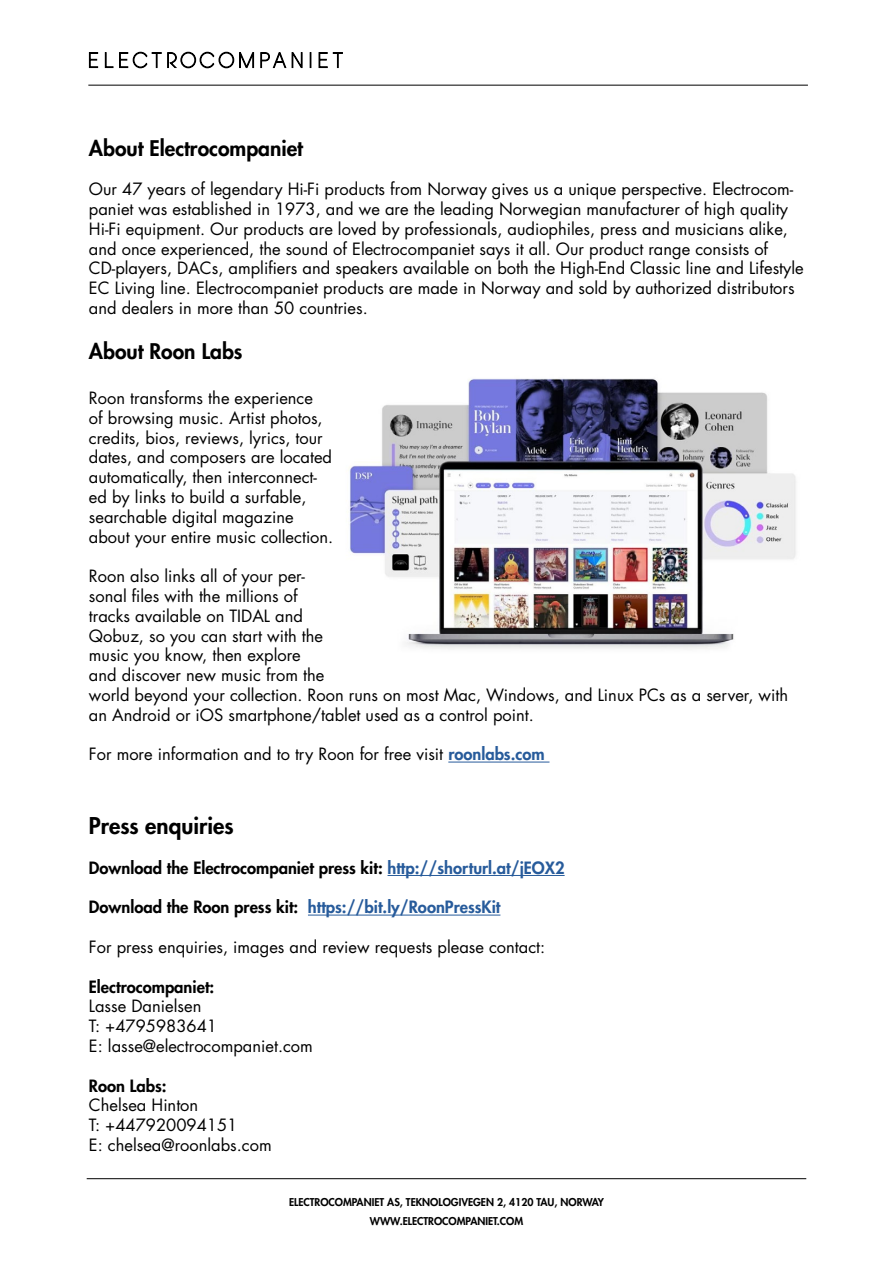
<style>
.page{position:relative;width:893px;height:1263px;background:#fff}
.page>*{position:absolute;margin:0;border:0;box-sizing:border-box;transform-origin:0 0}
.t1{font:800 22.5px "Futura Std";color:#000}
.t2{font:800 21px "Futura Std";color:#000}
.t3{font:700 16.95px/27.2px "Nunito";color:#000}
.t4{font:16.5px/19.8px "Futura Std";color:#000}
.t5{font:800 16.5px "Futura Std";color:#000}
.t6{font:800 16.5px "Futura Std";color:#275b9b}
.t7{font:800 10.5px/19.2px "Futura Std";color:#000;text-align:center}
.s1{font-weight:800;color:#275b9b}
.s2{color:#275b9b}
.s3{color:#000}
</style>
<div class="page">
<hr style="left:88px;top:85px;width:720px;height:1px;background:#000">
<hr style="left:87px;top:1178px;width:719px;height:1px;background:#000">
<svg style="left:89px;top:52px;width:254px;height:16px"></svg>
<hr style="left:448px;top:762px;width:101px;height:1px;background:#275b9b">
<hr style="left:388px;top:875px;width:177px;height:1px;background:#275b9b">
<hr style="left:308px;top:915px;width:192px;height:1px;background:#275b9b">
<img style="left:349px;top:378px;width:447px;height:271px">
<p class="t2" style="left:89px;top:134px;width:216px">About Electrocompaniet</p>
<p class="t4" style="left:89px;top:179px;width:716px">Our 47 years of legendary Hi-Fi products from Norway gives us a unique perspective. Electrocom&shy;paniet was established in 1973, and we are the leading Norwegian manufacturer of high quality Hi-Fi equipment. Our products are loved by professionals, audiophiles, press and musicians alike, and once experienced, the sound of Electrocompaniet says it all. Our product range consists of CD-players, DACs, amplifiers and speakers available on both the High-End Classic line and Lifestyle EC Living line. Electrocompaniet products are made in Norway and sold by authorized distributors and dealers in more than 50 countries.</p>
<p class="t2" style="left:89px;top:338px;width:155px">About Roon Labs</p>
<p class="t4" style="left:89px;top:388px;width:246px">Roon transforms the experience<br>of browsing music. Artist photos, credits, bios, reviews, lyrics, tour dates, and composers are located automatically, then interconnect&shy;ed by links to build a surfable, searchable digital magazine about your entire music collection.</p>
<p class="t4" style="left:89px;top:566px;width:701px">Roon also links all of your per-<br>sonal files with the millions of<br>tracks available on TIDAL and<br>Qobuz, so you can start with the<br>music you know, then explore<br>and discover new music from the<br>world beyond your collection. Roon runs on most Mac, Windows, and Linux PCs as a server, with an Android or iOS smartphone/tablet used as a control point.</p>
<p class="t4" style="left:89px;top:745px;width:457px">For more information and to try Roon for free visit <span class="s1">roonlabs.com</span></p>
<p class="t3" style="left:319px;top:242px;width:454px">Roon 1.8 arrives: Powerful, user-driven software update brings a visually stunning interface, sophisticated music</p>
<h1 class="t1" style="left:89px;top:812px;width:146px">Press enquiries</h1>
<p class="t5" style="left:89px;top:857px;width:477px">Download the Electrocompaniet press kit: <span class="s2">http://shorturl.at/jEOX2</span></p>
<p class="t6" style="left:89px;top:897px;width:413px"><span class="s3">Download the Roon press kit:</span> https://bit.ly/RoonPressKit</p>
<p class="t4" style="left:89px;top:937px;width:458px">For press enquiries, images and review requests please contact:</p>
<p class="t5" style="left:89px;top:976px;width:127px">Electrocompaniet:</p>
<p class="t4" style="left:89px;top:997px;width:225px">Lasse Danielsen<br>T: +4795983641<br>E: lasse@electrocompaniet.com</p>
<p class="t5" style="left:89px;top:1075px;width:79px">Roon Labs:</p>
<p class="t4" style="left:89px;top:1096px;width:184px">Chelsea Hinton<br>T: +447920094151<br>E: chelsea@roonlabs.com</p>
<p class="t7" style="left:289px;top:1192px;width:316px">ELECTROCOMPANIET AS, TEKNOLOGIVEGEN 2, 4120 TAU, NORWAY<br>WWW.ELECTROCOMPANIET.COM</p>
</div>
